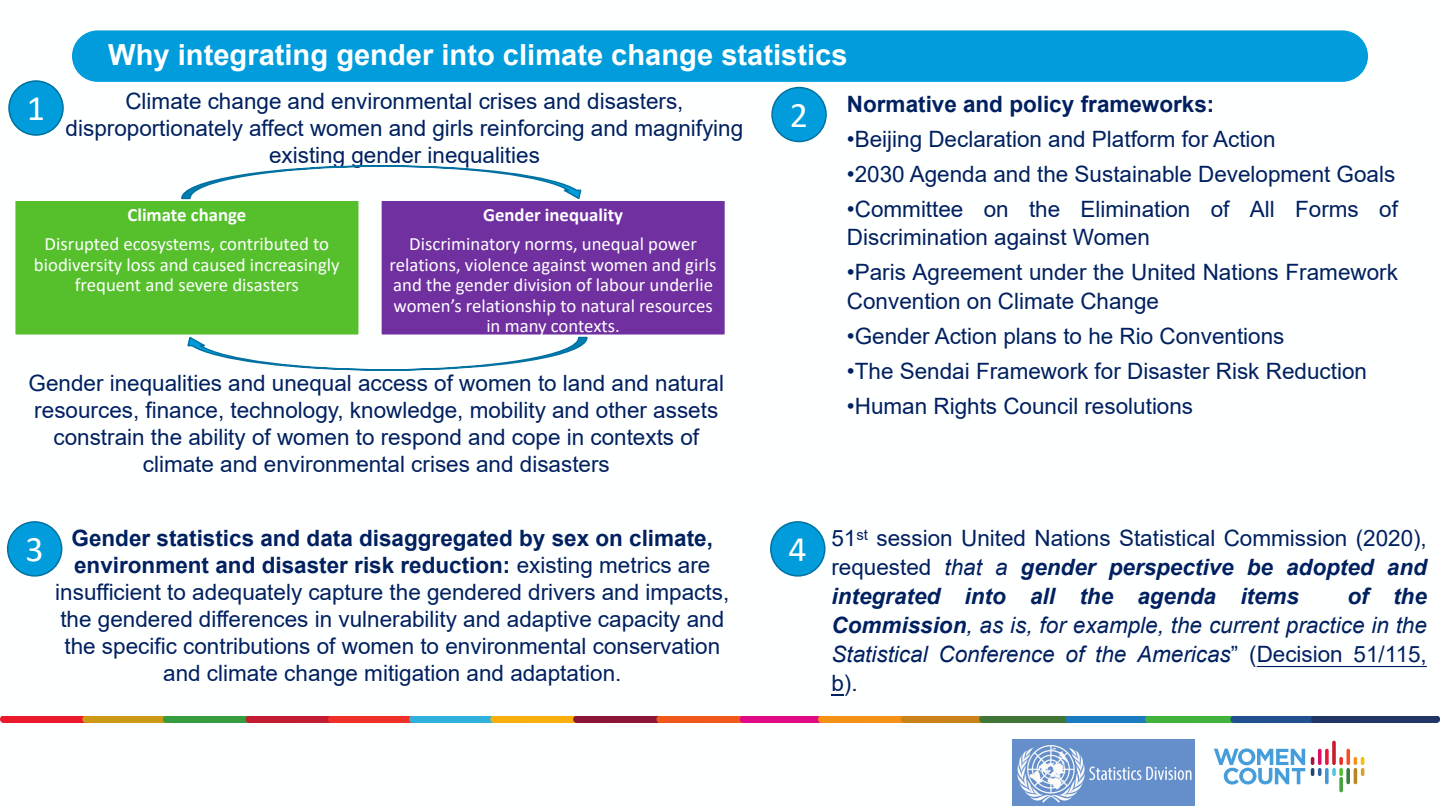
<style>
.page{position:relative;width:1440px;height:810px;background:#fff}
.page>*{position:absolute;margin:0;border:0;box-sizing:border-box;transform-origin:0 0}
.t1{font:36px "Calibri";color:#feffff}
.t2{font:700 29.1px "Arial";color:#feffff}
.t3{font:22.5px/27px "Arial";color:#002060;text-align:center}
.t4{font:italic 700 22.5px/28.9px "Arial";color:#002060;text-align:justify}
.t5{font:italic 22.5px/28.9px "Arial";color:#002060;text-align:justify}
.t6{font:700 22.5px "Arial";color:#002060}
.t7{font:18.75px/20.6px "Calibri";color:#feffff;text-align:center}
.t8{font:700 18.75px "Calibri";color:#feffff}
.s1{font-weight:700}
.s2{font-weight:400;font-style:normal}
.s3{font-weight:400}
.s4{font-style:normal}
</style>
<div class="page">
<svg style="left:0;top:716px;width:1440px;height:7px;background:#8e634b"></svg>
<svg style="left:1214px;top:748px;width:91px;height:37px"></svg>
<svg style="left:1318px;top:749px;width:4px;height:16px"></svg>
<svg style="left:1325px;top:749px;width:4px;height:16px"></svg>
<svg style="left:1346px;top:749px;width:4px;height:16px"></svg>
<svg style="left:1332px;top:741px;width:4px;height:24px"></svg>
<svg style="left:1354px;top:757px;width:10px;height:19px"></svg>
<svg style="left:1311px;top:757px;width:10px;height:19px"></svg>
<hr style="left:1354px;top:768px;width:3px;height:16px;background:#b9851c;border-radius:2px">
<svg style="left:1346px;top:768px;width:4px;height:16px"></svg>
<svg style="left:1325px;top:768px;width:4px;height:16px"></svg>
<svg style="left:1339px;top:777px;width:4px;height:15px"></svg>
<svg style="left:1332px;top:757px;width:11px;height:19px"></svg>
<div style="left:72px;top:30px;width:1296px;height:52px;background:#009cdb;border-radius:26px"></div>
<img style="left:1012px;top:739px;width:183px;height:66px">
<div style="left:15px;top:200px;width:344px;height:135px;background:#55c02b"></div>
<div style="left:14px;top:200px;width:346px;height:136px;border:1px solid #feffff"></div>
<div style="left:381px;top:200px;width:344px;height:135px;background:#7030a0"></div>
<div style="left:380px;top:200px;width:346px;height:136px;border:1px solid #feffff"></div>
<svg style="left:180px;top:165px;width:402px;height:36px"></svg>
<svg style="left:186px;top:335px;width:402px;height:36px"></svg>
<div style="left:9px;top:81px;width:54px;height:54px;background:#009cdb;border-radius:50%"></div>
<div style="left:8px;top:80px;width:56px;height:56px;border:1px solid #0071a1;border-radius:50%"></div>
<div style="left:8px;top:522px;width:54px;height:54px;background:#009cdb;border-radius:50%"></div>
<div style="left:7px;top:521px;width:55px;height:56px;border:1px solid #0071a1;border-radius:50%"></div>
<div style="left:772px;top:88px;width:54px;height:54px;background:#009cdb;border-radius:50%"></div>
<div style="left:771px;top:87px;width:56px;height:55px;border:1px solid #0071a1;border-radius:50%"></div>
<div style="left:771px;top:522px;width:54px;height:54px;background:#009cdb;border-radius:50%"></div>
<div style="left:770px;top:521px;width:56px;height:56px;border:1px solid #0071a1;border-radius:50%"></div>
<svg style="left:1257px;top:666px;width:170px;height:1px"></svg>
<svg style="left:831px;top:695px;width:13px;height:1px"></svg>
<p class="t2" style="left:108px;top:35px;width:741px">Why integrating gender into climate change statistics</p>
<p class="t1" style="left:27px;top:83px;width:20px">1</p>
<p class="t3" style="left:66px;top:88px;width:679px">Climate change and environmental crises and disasters, disproportionately affect women and girls reinforcing and magnifying existing gender inequalities</p>
<p class="t8" style="left:483px;top:202px;width:142px">Gender inequality</p>
<p class="t7" style="left:390px;top:233px;width:328px">Discriminatory norms, unequal power relations, violence against women and girls and the gender division of labour underlie women’s relationship to natural resources in many contexts.</p>
<p class="t3" style="left:29px;top:369px;width:697px">Gender inequalities and unequal access of women to land and natural resources, finance, technology, knowledge, mobility and other assets constrain the ability of women to respond and cope in contexts of climate and environmental crises and disasters</p>
<p class="t8" style="left:127px;top:202px;width:120px">Climate change</p>
<p class="t7" style="left:34px;top:233px;width:307px">Disrupted ecosystems, contributed to biodiversity loss and caused increasingly frequent and severe disasters</p>
<p class="t1" style="left:26px;top:524px;width:20px">3</p>
<p class="t3" style="left:55px;top:525px;width:676px"><span class="s1">Gender statistics and data disaggregated by sex on climate, environment and disaster risk reduction:</span> existing metrics are insufficient to adequately capture the gendered drivers and impacts, the gendered differences in vulnerability and adaptive capacity and the specific contributions of women to environmental conservation and climate change mitigation and adaptation.</p>
<p class="t1" style="left:790px;top:90px;width:20px">2</p>
<p class="t6" style="left:847px;top:88px;width:369px">Normative and policy frameworks:</p>
<p class="t3" style="left:847px;top:125px;width:430px">•Beijing Declaration and Platform for Action</p>
<p class="t3" style="left:847px;top:160px;width:550px">•2030 Agenda and the Sustainable Development Goals</p>
<p class="t3" style="left:847px;top:194px;width:553px;line-height:28.9px;text-align:left">•Committee on the Elimination of All Forms of<br>Discrimination against Women</p>
<p class="t3" style="left:847px;top:258px;width:553px;line-height:28.9px;text-align:left">•Paris Agreement under the United Nations Framework<br>Convention on Climate Change</p>
<p class="t3" style="left:847px;top:323px;width:439px">•Gender Action plans to he Rio Conventions</p>
<p class="t3" style="left:847px;top:357px;width:522px">•The Sendai Framework for Disaster Risk Reduction</p>
<p class="t3" style="left:847px;top:392px;width:348px">•Human Rights Council resolutions</p>
<p class="t1" style="left:789px;top:524px;width:20px">4</p>
<p class="t4" style="left:831px;top:525px;width:597px"><span class="s2">51</span><sup>st</sup> <span class="s2">session United Nations Statistical Commission (2020), requested</span> <span class="s3">that a</span> gender perspective be adopted and integrated into all the agenda items</p>
<p class="t5" style="left:831px;top:582px;width:597px;text-indent:516px"><span class="s1">of the Commission</span>, as is, for example, the current practice in the Statistical Conference of the Americas<span class="s4">” (Decision 51/115, b).</span></p>
</div>
